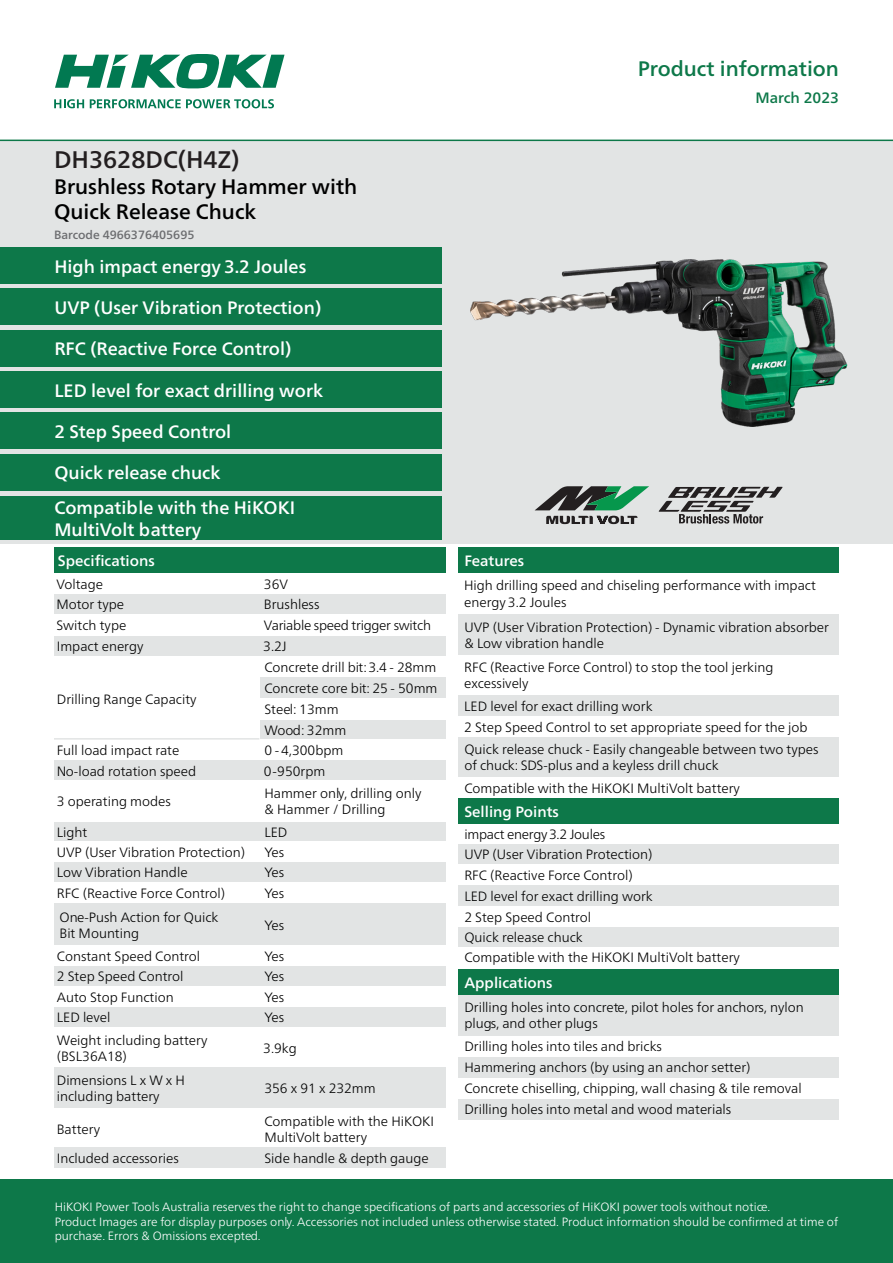
<style>
.page{position:relative;width:893px;height:1263px;background:#fff}
.page>*{position:absolute;margin:0;border:0;box-sizing:border-box;transform-origin:0 0}
.t1{font:500 24px "Neue Frutiger World";color:#231f20}
.t2{font:500 21px/25.2px "Neue Frutiger World";color:#000}
.t3{font:500 21px "Neue Frutiger World";color:#0d7849}
.t4{font:500 18px/21.6px "Neue Frutiger World";color:#fff}
.t5{font:500 15px "Neue Frutiger World";color:#fff}
.t6{font:500 15px "Neue Frutiger World";color:#0d7849}
.t7{font:300 13.5px/16.2px "Neue Frutiger World";color:#000}
.t8{font:300 13.5px "Neue Frutiger World";letter-spacing:-.02em;color:#000}
.t9{font:300 12px/14.4px "Neue Frutiger World";color:#fff}
.t10{font:500 12px "Neue Frutiger World";color:#6c6d70}
</style>
<div class="page">
<div style="left:458px;top:995px;width:381px;height:41px;background:#e2e4e4"></div>
<div style="left:458px;top:844px;width:381px;height:20px;background:#e2e4e4"></div>
<div style="left:458px;top:885px;width:381px;height:21px;background:#e2e4e4"></div>
<div style="left:458px;top:926px;width:381px;height:21px;background:#e2e4e4"></div>
<div style="left:458px;top:1057px;width:381px;height:20px;background:#e2e4e4"></div>
<div style="left:458px;top:1099px;width:381px;height:20px;background:#e2e4e4"></div>
<div style="left:458px;top:906px;width:381px;height:21px;background:#fff"></div>
<div style="left:458px;top:614px;width:381px;height:41px;background:#e2e4e4"></div>
<div style="left:458px;top:737px;width:381px;height:40px;background:#e2e4e4"></div>
<div style="left:54px;top:1068px;width:392px;height:40px;background:#e2e4e4"></div>
<div style="left:54px;top:904px;width:392px;height:41px;background:#e2e4e4"></div>
<div style="left:54px;top:594px;width:392px;height:20px;background:#e2e4e4"></div>
<div style="left:458px;top:695px;width:381px;height:21px;background:#e2e4e4"></div>
<div style="left:259px;top:677px;width:187px;height:21px;background:#e2e4e4"></div>
<div style="left:259px;top:720px;width:187px;height:20px;background:#e2e4e4"></div>
<div style="left:54px;top:636px;width:392px;height:20px;background:#e2e4e4"></div>
<div style="left:54px;top:760px;width:392px;height:21px;background:#e2e4e4"></div>
<div style="left:54px;top:821px;width:392px;height:21px;background:#e2e4e4"></div>
<div style="left:54px;top:965px;width:392px;height:21px;background:#e2e4e4"></div>
<div style="left:54px;top:1006px;width:392px;height:21px;background:#e2e4e4"></div>
<div style="left:54px;top:862px;width:392px;height:20px;background:#e2e4e4"></div>
<div style="left:54px;top:841px;width:392px;height:21px;background:#fff"></div>
<div style="left:54px;top:945px;width:392px;height:21px;background:#fff"></div>
<div style="left:54px;top:986px;width:392px;height:21px;background:#fff"></div>
<div style="left:0;top:140px;width:893px;height:404px;background:#e2e4e4"></div>
<div style="left:54px;top:547px;width:392px;height:26px;background:#0d7849"></div>
<div style="left:0;top:1179px;width:893px;height:84px;background:#0d7849"></div>
<svg style="left:54px;top:99px;width:30px;height:9px"></svg>
<svg style="left:90px;top:99px;width:184px;height:9px"></svg>
<svg style="left:55px;top:54px;width:230px;height:34px"></svg>
<div style="left:458px;top:547px;width:381px;height:26px;background:#0d7849"></div>
<div style="left:458px;top:798px;width:381px;height:25px;background:#0d7849"></div>
<div style="left:458px;top:970px;width:381px;height:25px;background:#0d7849"></div>
<hr style="left:0;top:140px;width:893px;height:1px;background:#0d7849">
<img style="left:470px;top:259px;width:378px;height:168px">
<svg style="left:659px;top:487px;width:124px;height:37px"></svg>
<svg style="left:535px;top:486px;width:114px;height:24px"></svg>
<svg style="left:546px;top:516px;width:91px;height:8px"></svg>
<div style="left:0;top:247px;width:442px;height:37px;background:#0d7849"></div>
<div style="left:0;top:289px;width:442px;height:36px;background:#0d7849"></div>
<div style="left:0;top:330px;width:442px;height:37px;background:#0d7849"></div>
<div style="left:0;top:371px;width:442px;height:37px;background:#0d7849"></div>
<div style="left:0;top:412px;width:442px;height:37px;background:#0d7849"></div>
<div style="left:0;top:454px;width:442px;height:37px;background:#0d7849"></div>
<div style="left:0;top:497px;width:442px;height:43px;background:#0d7849"></div>
<div style="left:54px;top:780px;width:392px;height:41px;background:#fff"></div>
<div style="left:54px;top:1147px;width:392px;height:21px;background:#e2e4e4"></div>
<hr style="left:54px;top:738px;width:205px;height:2px;background:#e2e4e4">
<p class="t1" style="left:54px;top:139px;width:187px">DH3628DC(H4Z)</p>
<p class="t2" style="left:54px;top:174px;width:305px">Brushless Rotary Hammer with<br>Quick Release Chuck</p>
<p class="t10" style="left:54px;top:225px;width:142px">Barcode 4966376405695</p>
<p class="t4" style="left:54px;top:256px;width:253px">High impact energy 3.2 Joules</p>
<p class="t4" style="left:54px;top:297px;width:268px">UVP (User Vibration Protection)</p>
<p class="t4" style="left:54px;top:338px;width:238px">RFC (Reactive Force Control)</p>
<p class="t4" style="left:54px;top:379px;width:270px">LED level for exact drilling work</p>
<p class="t4" style="left:54px;top:421px;width:178px">2 Step Speed Control</p>
<p class="t4" style="left:54px;top:462px;width:168px">Quick release chuck</p>
<p class="t4" style="left:54px;top:497px;width:242px">Compatible with the HiKOKI<br>MultiVolt battery</p>
<p class="t5" style="left:58px;top:548px;width:98px">Specifications</p>
<p class="t7" style="left:56px;top:576px;width:48px">Voltage</p>
<p class="t7" style="left:264px;top:576px;width:26px">36V</p>
<p class="t7" style="left:56px;top:617px;width:71px">Switch type</p>
<p class="t8" style="left:264px;top:615px;width:169px">Variable speed trigger switch</p>
<p class="t7" style="left:56px;top:597px;width:69px">Motor type</p>
<p class="t7" style="left:264px;top:597px;width:57px">Brushless</p>
<p class="t7" style="left:57px;top:638px;width:88px">Impact energy</p>
<p class="t7" style="left:57px;top:691px;width:141px">Drilling Range Capacity</p>
<p class="t7" style="left:57px;top:742px;width:124px">Full load impact rate</p>
<p class="t7" style="left:57px;top:763px;width:141px">No-load rotation speed</p>
<p class="t7" style="left:263px;top:638px;width:25px">3.2J</p>
<p class="t7" style="left:264px;top:659px;width:174px">Concrete drill bit: 3.4 - 28mm</p>
<p class="t7" style="left:264px;top:680px;width:175px">Concrete core bit: 25 - 50mm</p>
<p class="t7" style="left:264px;top:701px;width:76px">Steel: 13mm</p>
<p class="t7" style="left:264px;top:742px;width:80px">0 - 4,300bpm</p>
<p class="t7" style="left:264px;top:722px;width:83px">Wood: 32mm</p>
<p class="t7" style="left:264px;top:763px;width:63px">0-950rpm</p>
<p class="t7" style="left:57px;top:793px;width:116px">3 operating modes</p>
<p class="t7" style="left:264px;top:785px;width:159px">Hammer only, drilling only &amp; Hammer / Drilling</p>
<p class="t7" style="left:57px;top:824px;width:32px">Light</p>
<p class="t7" style="left:264px;top:824px;width:25px">LED</p>
<p class="t7" style="left:57px;top:844px;width:190px">UVP (User Vibration Protection)</p>
<p class="t7" style="left:264px;top:844px;width:21px">Yes</p>
<p class="t7" style="left:57px;top:865px;width:132px">Low Vibration Handle</p>
<p class="t7" style="left:264px;top:865px;width:21px">Yes</p>
<p class="t7" style="left:57px;top:885px;width:170px">RFC (Reactive Force Control)</p>
<p class="t7" style="left:264px;top:885px;width:21px">Yes</p>
<p class="t7" style="left:60px;top:909px;width:160px">One-Push Action for Quick<br>Bit Mounting</p>
<p class="t7" style="left:264px;top:917px;width:21px">Yes</p>
<p class="t7" style="left:57px;top:948px;width:145px">Constant Speed Control</p>
<p class="t7" style="left:264px;top:948px;width:21px">Yes</p>
<p class="t7" style="left:57px;top:989px;width:118px">Auto Stop Function</p>
<p class="t7" style="left:264px;top:989px;width:21px">Yes</p>
<p class="t7" style="left:57px;top:1032px;width:152px">Weight including battery (BSL36A18)</p>
<p class="t7" style="left:263px;top:1040px;width:35px">3.9kg</p>
<p class="t7" style="left:57px;top:968px;width:128px">2 Step Speed Control</p>
<p class="t7" style="left:264px;top:968px;width:21px">Yes</p>
<p class="t7" style="left:57px;top:1009px;width:55px">LED level</p>
<p class="t7" style="left:264px;top:1009px;width:21px">Yes</p>
<p class="t7" style="left:57px;top:1072px;width:130px">Dimensions L x W x H including battery</p>
<p class="t7" style="left:264px;top:1080px;width:113px">356 x 91 x 232mm</p>
<p class="t7" style="left:57px;top:1121px;width:45px">Battery</p>
<p class="t7" style="left:264px;top:1113px;width:171px">Compatible with the HiKOKI<br>MultiVolt battery</p>
<p class="t7" style="left:57px;top:1150px;width:123px">Included accessories</p>
<p class="t7" style="left:264px;top:1150px;width:166px">Side handle &amp; depth gauge</p>
<p class="t3" style="left:638px;top:51px;width:203px">Product information</p>
<p class="t6" style="left:755px;top:85px;width:85px">March 2023</p>
<p class="t5" style="left:464px;top:548px;width:61px">Features</p>
<p class="t7" style="left:464px;top:578px;width:353px">High drilling speed and chiseling performance with impact energy 3.2 Joules</p>
<p class="t7" style="left:464px;top:619px;width:366px">UVP (User Vibration Protection) - Dynamic vibration absorber &amp; Low vibration handle</p>
<p class="t7" style="left:464px;top:659px;width:311px">RFC (Reactive Force Control) to stop the tool jerking excessively</p>
<p class="t7" style="left:464px;top:719px;width:345px">2 Step Speed Control to set appropriate speed for the job</p>
<p class="t7" style="left:464px;top:698px;width:190px">LED level for exact drilling work</p>
<p class="t7" style="left:464px;top:741px;width:356px">Quick release chuck - Easily changeable between two types of chuck: SDS-plus and a keyless drill chuck</p>
<p class="t7" style="left:464px;top:780px;width:277px">Compatible with the HiKOKI MultiVolt battery</p>
<p class="t5" style="left:464px;top:799px;width:96px">Selling Points</p>
<p class="t8" style="left:464px;top:824px;width:142px">impact energy 3.2 Joules</p>
<p class="t7" style="left:464px;top:867px;width:170px">RFC (Reactive Force Control)</p>
<p class="t7" style="left:464px;top:909px;width:128px">2 Step Speed Control</p>
<p class="t7" style="left:464px;top:929px;width:120px">Quick release chuck</p>
<p class="t7" style="left:464px;top:847px;width:190px">UVP (User Vibration Protection)</p>
<p class="t7" style="left:464px;top:888px;width:190px">LED level for exact drilling work</p>
<p class="t7" style="left:464px;top:950px;width:277px">Compatible with the HiKOKI MultiVolt battery</p>
<p class="t5" style="left:464px;top:970px;width:90px">Applications</p>
<p class="t7" style="left:464px;top:999px;width:341px">Drilling holes into concrete, pilot holes for anchors, nylon plugs, and other plugs</p>
<p class="t7" style="left:464px;top:1060px;width:288px">Hammering anchors (by using an anchor setter)</p>
<p class="t7" style="left:464px;top:1038px;width:199px">Drilling holes into tiles and bricks</p>
<p class="t7" style="left:464px;top:1080px;width:339px">Concrete chiselling, chipping, wall chasing &amp; tile removal</p>
<p class="t7" style="left:464px;top:1101px;width:268px">Drilling holes into metal and wood materials</p>
<p class="t9" style="left:55px;top:1200px;width:785px">HiKOKI Power Tools Australia reserves the right to change specifications of parts and accessories of HiKOKI power tools without notice.<br>Product Images are for display purposes only. Accessories not included unless otherwise stated. Product information should be confirmed at time of purchase. Errors &amp; Omissions excepted.</p>
</div>
